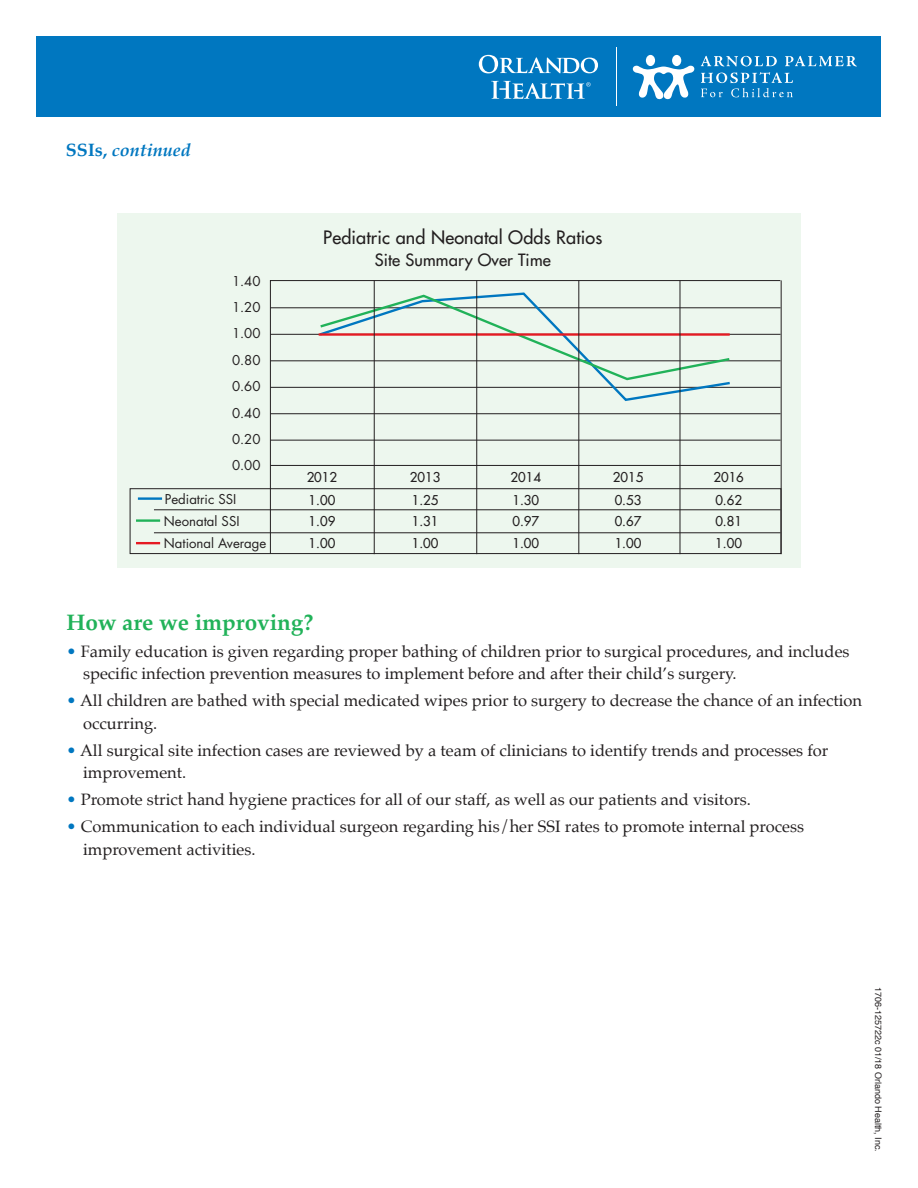
<style>
.page{position:relative;width:918px;height:1188px;background:#fff}
.page>*{position:absolute;margin:0;border:0;box-sizing:border-box;transform-origin:0 0}
.t1{font:700 22.5px "Palatino";color:#21b259}
.t2{font:500 18px "Futura Std";letter-spacing:.01em;color:#231f20}
.t3{font:italic 700 18px "Palatino";color:#0077c0}
.t4{font:16.5px/22.5px "Palatino";color:#231f20}
.t5{font:500 16.5px "Futura Std";letter-spacing:.01em;color:#231f20}
.t6{font:500 13.2px/23.1px "Futura Std";color:#231f20}
.t7{font:13.2px/26.4px "Futura Std";color:#231f20;text-align:justify}
.t8{font:9px "Helvetica";color:#231f20}
.s1{font-style:normal}
.s2{color:#0077c0}
</style>
<div class="page">
<div style="left:117px;top:213px;width:684px;height:355px;background:#edf7ee"></div>
<div style="left:37px;top:37px;width:844px;height:80px;background:#0077c0"></div>
<div style="left:646px;top:55px;width:9px;height:11px;background:#fff;border-radius:50%"></div>
<svg style="left:632px;top:65px;width:63px;height:35px"></svg>
<div style="left:672px;top:55px;width:9px;height:11px;background:#fff;border-radius:50%"></div>
<svg style="left:479px;top:55px;width:119px;height:18px"></svg>
<svg style="left:491px;top:81px;width:100px;height:18px"></svg>
<hr style="left:616px;top:48px;width:1px;height:58px;background:#fff">
<svg style="left:701px;top:56px;width:156px;height:41px"></svg>
<hr style="left:154px;top:510px;width:627px;height:1px;background:#231f20">
<hr style="left:154px;top:533px;width:627px;height:1px;background:#231f20">
<hr style="left:138px;top:497px;width:24px;height:3px;background:#0077c0">
<hr style="left:136px;top:519px;width:24px;height:3px;background:#21b259">
<hr style="left:136px;top:542px;width:24px;height:2px;background:#e51a23">
<svg style="left:270px;top:280px;width:511px;height:272px"></svg>
<hr style="left:374px;top:280px;width:1px;height:274px;background:#231f20">
<hr style="left:476px;top:280px;width:1px;height:274px;background:#231f20">
<hr style="left:579px;top:280px;width:1px;height:274px;background:#231f20">
<hr style="left:680px;top:280px;width:1px;height:274px;background:#231f20">
<hr style="left:781px;top:280px;width:1px;height:274px;background:#231f20">
<div style="left:130px;top:488px;width:651px;height:66px;border:1px solid #231f20"></div>
<p class="t3" style="left:66px;top:135px;width:127px"><span class="s1">SSIs,</span> continued</p>
<p class="t7" style="left:232px;top:268px;width:30px">1.40<br>1.20<br>1.00<br>0.80<br>0.60<br>0.40<br>0.20<br>0.00</p>
<p class="t7" style="left:165px;top:486px;width:73px">Pediatric SSI</p>
<p class="t7" style="left:164px;top:510px;width:104px;line-height:22.5px">Neonatal SSI<br>National Average</p>
<h3 class="t2" style="left:323px;top:226px;width:281px">Pediatric and Neonatal Odds Ratios</h3>
<h3 class="t5" style="left:375px;top:250px;width:178px">Site Summary Over Time</h3>
<p class="t6" style="left:307px;top:466px;width:32px">2012<br>1.00</p>
<p class="t6" style="left:309px;top:510px;width:28px">1.09</p>
<p class="t6" style="left:410px;top:466px;width:32px">2013<br>1.25</p>
<p class="t6" style="left:412px;top:510px;width:28px">1.31</p>
<p class="t6" style="left:510px;top:466px;width:32px">2014<br>1.30</p>
<p class="t6" style="left:512px;top:510px;width:28px">0.97</p>
<p class="t6" style="left:613px;top:466px;width:32px">2015<br>0.53</p>
<p class="t6" style="left:615px;top:510px;width:28px">0.67</p>
<p class="t6" style="left:713px;top:466px;width:32px">2016<br>0.62</p>
<p class="t6" style="left:715px;top:510px;width:28px">0.81</p>
<p class="t6" style="left:309px;top:532px;width:28px">1.00</p>
<p class="t6" style="left:412px;top:532px;width:28px">1.00</p>
<p class="t6" style="left:512px;top:532px;width:28px">1.00</p>
<p class="t6" style="left:615px;top:532px;width:28px">1.00</p>
<p class="t6" style="left:715px;top:532px;width:28px">1.00</p>
<h2 class="t1" style="left:67px;top:603px;width:248px">How are we improving?</h2>
<p class="t4" style="left:83px;top:640px;width:768px;text-indent:-16px"><span class="s2">•</span> Family education is given regarding proper bathing of children prior to surgical procedures, and includes specific infection prevention measures to implement before and after their child’s surgery.</p>
<p class="t4" style="left:83px;top:689px;width:781px;text-indent:-16px"><span class="s2">•</span> All children are bathed with special medicated wipes prior to surgery to decrease the chance of an infection occurring.</p>
<p class="t4" style="left:83px;top:739px;width:747px;text-indent:-16px"><span class="s2">•</span> All surgical site infection cases are reviewed by a team of clinicians to identify trends and processes for improvement.</p>
<p class="t4" style="left:67px;top:788px;width:686px"><span class="s2">•</span> Promote strict hand hygiene practices for all of our staff, as well as our patients and visitors.</p>
<p class="t4" style="left:83px;top:815px;width:722px;text-indent:-16px"><span class="s2">•</span> Communication to each individual surgeon regarding his/her SSI rates to promote internal process improvement activities.</p>
<p class="t8" style="left:885px;top:987px;width:167px;rotate:90deg">1706-125722c 01/18 Orlando Health, Inc.</p>
</div>
